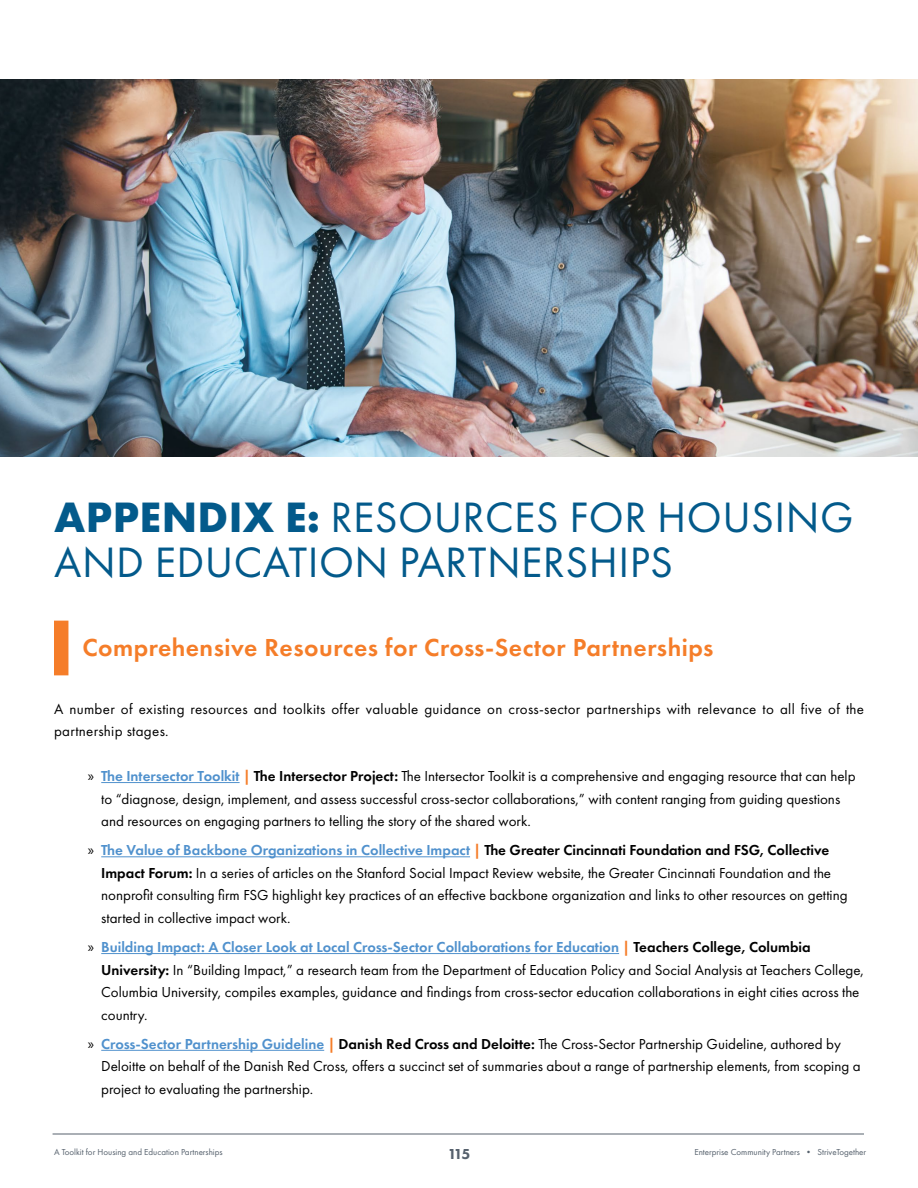
<style>
.page{position:relative;width:918px;height:1188px;background:#fff}
.page>*{position:absolute;margin:0;border:0;box-sizing:border-box;transform-origin:0 0}
.t1{font:44.1px/45px "Futura PT";letter-spacing:.01em;color:#035a8b}
.t2{font:600 25.5px "Futura PT";letter-spacing:.02em;color:#f57d29}
.t3{font:15px/22.5px "Futura PT";color:#000}
.t4{font:15px/22.5px "Futura PT";letter-spacing:.02em;color:#000}
.t5{font:800 15px "Futura PT";color:#56616d}
.t6{font:9px "Futura PT";color:#56616d}
.s1{font-weight:700}
.s2{font-family:"Myriad Pro"}
.s3{font-weight:600;color:#5091cd}
.s4{font-weight:600;color:#f57d29}
.s5{font-weight:600}
</style>
<div class="page">
<hr style="left:53px;top:1134px;width:811px;height:1px;background:#56616d">
<hr style="left:101px;top:782px;width:139px;height:1px;background:#5091cd">
<hr style="left:101px;top:856px;width:369px;height:1px;background:#5091cd">
<hr style="left:101px;top:953px;width:518px;height:1px;background:#5091cd">
<hr style="left:101px;top:1050px;width:223px;height:1px;background:#5091cd">
<div style="left:54px;top:621px;width:14px;height:54px;background:#f57d29"></div>
<img style="left:0;top:79px;width:918px;height:378px">
<h1 class="t1" style="left:54px;top:494px;width:801px"><span class="s1">APPENDIX E:</span> RESOURCES FOR HOUSING<br>AND EDUCATION PARTNERSHIPS</h1>
<h2 class="t2" style="left:82px;top:631px;width:633px">Comprehensive Resources for Cross-Sector Partnerships</h2>
<p class="t4" style="left:54px;top:697px;width:811px">A number of existing resources and toolkits offer valuable guidance on cross-sector partnerships with relevance to all five of the partnership stages.</p>
<p class="t3" style="left:101px;top:765px;width:756px;text-indent:-14px"><span class="s2">»</span> <span class="s3">The Intersector Toolkit</span> <span class="s4">|</span> <span class="s5">The Intersector Project:</span> The Intersector Toolkit is a comprehensive and engaging resource that can help to “diagnose, design, implement, and assess successful cross-sector collaborations,” with content ranging from guiding questions and resources on engaging partners to telling the story of the shared work.</p>
<p class="t3" style="left:101px;top:839px;width:748px;text-indent:-14px"><span class="s2">»</span> <span class="s3">The Value of Backbone Organizations in Collective Impact</span> <span class="s4">|</span> <span class="s5">The Greater Cincinnati Foundation and FSG, Collective Impact Forum:</span> In a series of articles on the Stanford Social Impact Review website, the Greater Cincinnati Foundation and the nonprofit consulting firm FSG highlight key practices of an effective backbone organization and links to other resources on getting started in collective impact work.</p>
<p class="t3" style="left:101px;top:936px;width:764px;text-indent:-14px"><span class="s2">»</span> <span class="s3">Building Impact: A Closer Look at Local Cross-Sector Collaborations for Education</span> <span class="s4">|</span> <span class="s5">Teachers College, Columbia University:</span> In “Building Impact,” a research team from the Department of Education Policy and Social Analysis at Teachers College, Columbia University, compiles examples, guidance and findings from cross-sector education collaborations in eight cities across the country.</p>
<p class="t3" style="left:101px;top:1032px;width:761px;text-indent:-14px"><span class="s2">»</span> <span class="s3">Cross-Sector Partnership Guideline</span> <span class="s4">|</span> <span class="s5">Danish Red Cross and Deloitte:</span> The Cross-Sector Partnership Guideline, authored by<br>Deloitte on behalf of the Danish Red Cross, offers a succinct set of summaries about a range of partnership elements, from scoping a project to evaluating the partnership.</p>
<p class="t6" style="left:54px;top:1147px;width:170px">A Toolkit for Housing and Education Partnerships</p>
<p class="t5" style="left:448px;top:1144px;width:24px">115</p>
<p class="t6" style="left:694px;top:1147px;width:173px">Enterprise Community Partners • StriveTogether</p>
</div>
